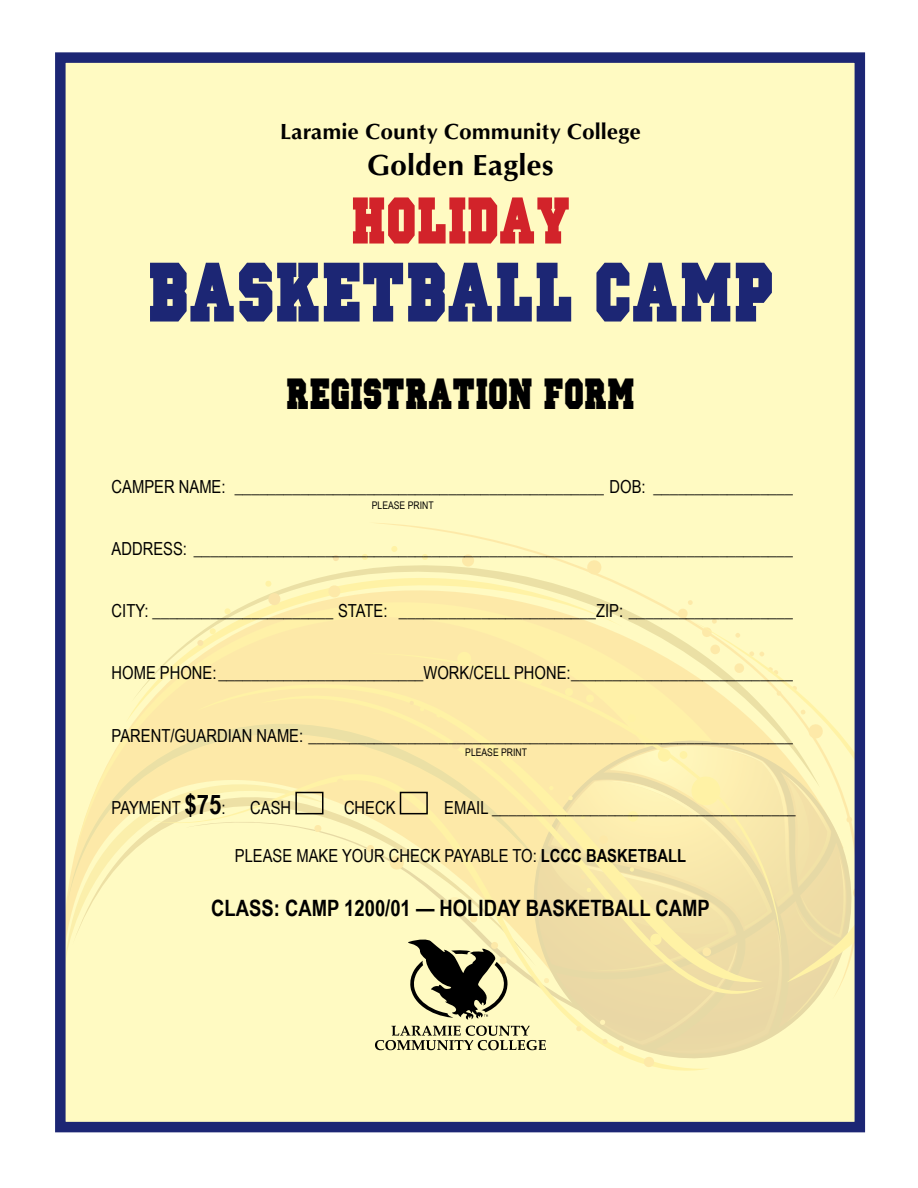
<style>
.page{position:relative;width:918px;height:1188px;background:#fff}
.page>*{position:absolute;margin:0;border:0;box-sizing:border-box;transform-origin:0 0}
.t1{font:90px "Princeton Solid Condensed Normal";color:#1c2674}
.t2{font:70.5px "Princeton Solid Condensed Normal";color:#d2232a}
.t3{font:46.5px "Princeton Solid Condensed Normal";color:#000}
.t4{font:30px "Optimum Bold DTC";color:#000}
.t5{font:700 22.5px "Arial Narrow";color:#000}
.t6{font:22.5px "Optimum Bold DTC";color:#000}
.t7{font:18px "Arial Narrow";color:#000}
.t8{font:10.5px "Arial Narrow";color:#000}
.s1{font-weight:700;font-size:27px}
.s2{font-weight:700}
</style>
<div class="page">
<div style="left:60px;top:58px;width:800px;height:1069px;background:#fffac2"></div>
<svg style="left:120px;top:722px;width:76px;height:21px;background:#fdeaaa"></svg>
<svg style="left:128px;top:569px;width:240px;height:153px"></svg>
<svg style="left:66px;top:743px;width:130px;height:213px"></svg>
<svg style="left:368px;top:523px;width:325px;height:121px"></svg>
<svg style="left:586px;top:559px;width:16px;height:16px"></svg>
<svg style="left:677px;top:600px;width:16px;height:19px"></svg>
<svg style="left:147px;top:746px;width:560px;height:325px"></svg>
<svg style="left:196px;top:672px;width:171px;height:318px"></svg>
<div style="left:462px;top:554px;width:12px;height:13px;background:#fde9a8;border-radius:50%"></div>
<svg style="left:422px;top:554px;width:6px;height:6px"></svg>
<svg style="left:333px;top:555px;width:6px;height:6px"></svg>
<svg style="left:362px;top:554px;width:6px;height:6px"></svg>
<svg style="left:391px;top:546px;width:7px;height:6px"></svg>
<svg style="left:328px;top:585px;width:13px;height:13px"></svg>
<svg style="left:265px;top:580px;width:16px;height:26px"></svg>
<svg style="left:197px;top:640px;width:6px;height:6px"></svg>
<div style="left:209px;top:628px;width:7px;height:7px;background:#fff2a5;border-radius:50%"></div>
<div style="left:224px;top:608px;width:7px;height:7px;background:#fff2a5;border-radius:50%"></div>
<svg style="left:336px;top:778px;width:8px;height:8px"></svg>
<svg style="left:343px;top:797px;width:8px;height:7px"></svg>
<svg style="left:314px;top:825px;width:8px;height:7px"></svg>
<div style="left:55px;top:52px;width:810px;height:1080px;border:10px solid #1c2674"></div>
<div style="left:295px;top:792px;width:28px;height:22px;border:2px solid #000"></div>
<svg style="left:367px;top:644px;width:493px;height:424px"></svg>
<p class="t6" style="left:280px;top:118px;width:362px">Laramie County Community College</p>
<h3 class="t4" style="left:367px;top:147px;width:188px">Golden Eagles</h3>
<h2 class="t2" style="left:351px;top:180px;width:221px">HOLIDAY</h2>
<h1 class="t1" style="left:147px;top:240px;width:628px">BASKETBALL CAMP</h1>
<h3 class="t3" style="left:286px;top:367px;width:350px">REGISTRATION FORM</h3>
<p class="t7" style="left:112px;top:474px;width:683px">CAMPER NAME: _____________________________________________ DOB: _________________</p>
<p class="t8" style="left:372px;top:498px;width:63px">PLEASE PRINT</p>
<p class="t7" style="left:112px;top:536px;width:683px">ADDRESS: _________________________________________________________________________</p>
<p class="t7" style="left:112px;top:598px;width:683px">CITY: ______________________ STATE: ________________________ZIP: ____________________</p>
<p class="t7" style="left:112px;top:660px;width:683px">HOME PHONE:_________________________WORK/CELL PHONE:___________________________</p>
<p class="t7" style="left:112px;top:722px;width:683px">PARENT/GUARDIAN NAME: ___________________________________________________________</p>
<p class="t8" style="left:465px;top:745px;width:63px">PLEASE PRINT</p>
<p class="t7" style="left:112px;top:795px;width:116px">PAYMENT <span class="s1">$75</span>:</p>
<p class="t7" style="left:250px;top:795px;width:43px">CASH</p>
<p class="t7" style="left:344px;top:795px;width:53px">CHECK</p>
<p class="t7" style="left:444px;top:795px;width:353px">EMAIL _____________________________________</p>
<p class="t7" style="left:235px;top:842px;width:453px">PLEASE MAKE YOUR CHECK PAYABLE TO: <span class="s2">LCCC BASKETBALL</span></p>
<p class="t5" style="left:211px;top:891px;width:500px">CLASS: CAMP 1200/01 — HOLIDAY BASKETBALL CAMP</p>
</div>
